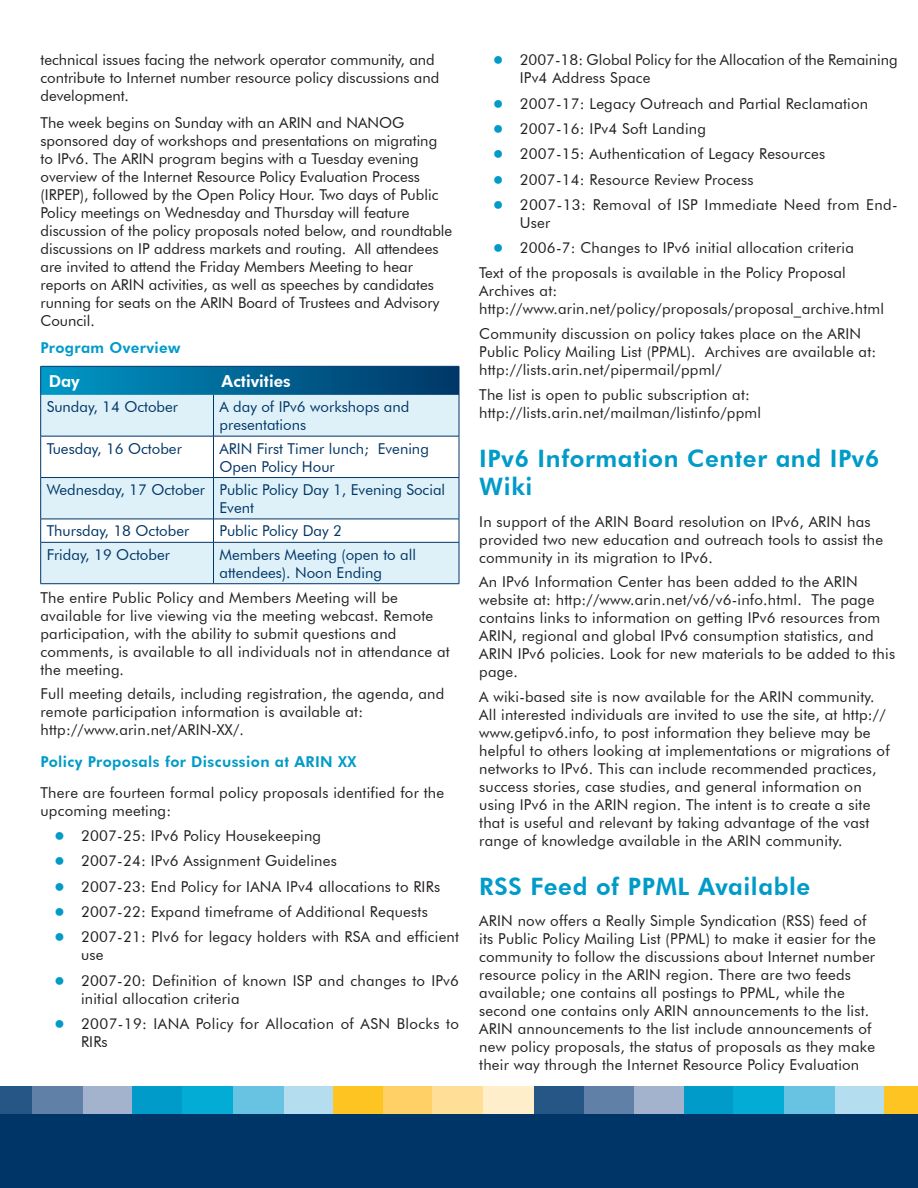
<style>
.page{position:relative;width:918px;height:1188px;background:#fff}
.page>*{position:absolute;margin:0;border:0;box-sizing:border-box;transform-origin:0 0}
.Question{font:800 24px/28.5px "Futura BT";letter-spacing:.025em;color:#009bc8}
.t1{font:18px/25.3px "Arial";color:#009bc8;text-align:justify}
.Answers{font:800 16.5px "Futura BT";color:#fff}
.Question-2{font:15px/18px "Futura BT";letter-spacing:.015em;color:#231f20}
.Answers-2{font:15px/18px "Futura BT";color:#231f20}
.Bullet_List{font:15px/18px "Futura BT";letter-spacing:.015em;color:#231f20}
.Meeting_Name{font:15px/18px "Futura BT";color:#003667}
.Question-3{font:800 15px "Futura BT";letter-spacing:.025em;color:#009bc8}
.Answers-3{font:15px "Futura BT";color:#003667}
</style>
<div class="page">
<div style="left:0;top:1113px;width:918px;height:75px;background:#003667"></div>
<div style="left:233px;top:1086px;width:51px;height:28px;background:#67c3e1"></div>
<div style="left:0;top:1086px;width:33px;height:28px;background:#265685"></div>
<div style="left:33px;top:1086px;width:50px;height:28px;background:#6180a7"></div>
<div style="left:83px;top:1086px;width:50px;height:28px;background:#a3b3cd"></div>
<div style="left:133px;top:1086px;width:50px;height:28px;background:#009bc8"></div>
<div style="left:182px;top:1086px;width:51px;height:28px;background:#02acd4"></div>
<div style="left:284px;top:1086px;width:51px;height:28px;background:#b4deef"></div>
<div style="left:334px;top:1086px;width:50px;height:28px;background:#fec422"></div>
<div style="left:383px;top:1086px;width:50px;height:28px;background:#fed065"></div>
<div style="left:432px;top:1086px;width:51px;height:28px;background:#ffde97"></div>
<div style="left:483px;top:1086px;width:51px;height:28px;background:#feeec9"></div>
<div style="left:784px;top:1086px;width:52px;height:28px;background:#67c3e1"></div>
<div style="left:534px;top:1086px;width:50px;height:28px;background:#265685"></div>
<div style="left:584px;top:1086px;width:50px;height:28px;background:#6180a7"></div>
<div style="left:634px;top:1086px;width:51px;height:28px;background:#a3b3cd"></div>
<div style="left:684px;top:1086px;width:50px;height:28px;background:#009bc8"></div>
<div style="left:734px;top:1086px;width:50px;height:28px;background:#02acd4"></div>
<div style="left:835px;top:1086px;width:51px;height:28px;background:#b4deef"></div>
<div style="left:885px;top:1086px;width:33px;height:28px;background:#fec422"></div>
<svg style="left:41px;top:395px;width:418px;height:188px;fill:#dff1f8"></svg>
<hr style="left:40px;top:395px;width:1px;height:41px;background:#003667">
<hr style="left:213px;top:395px;width:1px;height:41px;background:#003667">
<hr style="left:459px;top:395px;width:1px;height:41px;background:#003667">
<hr style="left:40px;top:436px;width:174px;height:1px;background:#003667">
<hr style="left:40px;top:436px;width:1px;height:41px;background:#003667">
<hr style="left:214px;top:436px;width:245px;height:1px;background:#003667">
<hr style="left:213px;top:436px;width:1px;height:41px;background:#003667">
<hr style="left:459px;top:436px;width:1px;height:41px;background:#003667">
<hr style="left:40px;top:477px;width:174px;height:1px;background:#003667">
<hr style="left:40px;top:478px;width:1px;height:41px;background:#003667">
<hr style="left:214px;top:477px;width:245px;height:1px;background:#003667">
<hr style="left:213px;top:478px;width:1px;height:41px;background:#003667">
<hr style="left:459px;top:478px;width:1px;height:41px;background:#003667">
<hr style="left:40px;top:519px;width:174px;height:1px;background:#003667">
<svg style="left:40px;top:519px;width:1px;height:23px"></svg>
<hr style="left:214px;top:519px;width:245px;height:1px;background:#003667">
<svg style="left:213px;top:519px;width:1px;height:23px"></svg>
<svg style="left:459px;top:519px;width:1px;height:23px"></svg>
<hr style="left:40px;top:542px;width:174px;height:1px;background:#003667">
<hr style="left:40px;top:543px;width:1px;height:41px;background:#003667">
<hr style="left:214px;top:542px;width:245px;height:1px;background:#003667">
<hr style="left:213px;top:543px;width:1px;height:41px;background:#003667">
<hr style="left:459px;top:543px;width:1px;height:41px;background:#003667">
<hr style="left:40px;top:583px;width:174px;height:1px;background:#003667">
<hr style="left:214px;top:583px;width:245px;height:1px;background:#003667">
<svg style="left:40px;top:366px;width:420px;height:29px"></svg>
<p class="Answers-2" style="left:40px;top:51px;width:400px">technical issues facing the network operator community, and contribute to Internet number resource policy discussions and development.</p>
<p class="Answers-2" style="left:40px;top:114px;width:413px">The week begins on Sunday with an ARIN and NANOG sponsored day of workshops and presentations on migrating to IPv6. The ARIN program begins with a Tuesday evening overview of the Internet Resource Policy Evaluation Process (IRPEP), followed by the Open Policy Hour. Two days of Public Policy meetings on Wednesday and Thursday will feature discussion of the policy proposals noted below, and roundtable discussions on IP address markets and routing. All attendees are invited to attend the Friday Members Meeting to hear reports on ARIN activities, as well as speeches by candidates running for seats on the ARIN Board of Trustees and Advisory Council.</p>
<p class="Question-3" style="left:40px;top:339px;width:141px">Program Overview</p>
<p class="Answers" style="left:49px;top:371px;width:32px">Day</p>
<p class="Answers" style="left:222px;top:371px;width:71px">Activities</p>
<p class="Answers-3" style="left:47px;top:398px;width:133px">Sunday, 14 October</p>
<p class="Meeting_Name" style="left:220px;top:398px;width:191px">A day of IPv6 workshops and presentations</p>
<p class="Meeting_Name" style="left:47px;top:439px;width:137px">Tuesday, 16 October</p>
<p class="Meeting_Name" style="left:220px;top:439px;width:211px">ARIN First Timer lunch; Evening<br>Open Policy Hour</p>
<p class="Meeting_Name" style="left:47px;top:480px;width:160px">Wednesday, 17 October</p>
<p class="Meeting_Name" style="left:220px;top:480px;width:227px">Public Policy Day 1, Evening Social<br>Event</p>
<p class="Meeting_Name" style="left:47px;top:522px;width:144px">Thursday, 18 October</p>
<p class="Meeting_Name" style="left:220px;top:522px;width:124px">Public Policy Day 2</p>
<p class="Meeting_Name" style="left:47px;top:545px;width:125px">Friday, 19 October</p>
<p class="Meeting_Name" style="left:220px;top:545px;width:198px">Members Meeting (open to all attendees). Noon Ending</p>
<p class="Question-2" style="left:40px;top:588px;width:411px">The entire Public Policy and Members Meeting will be available for live viewing via the meeting webcast. Remote participation, with the ability to submit questions and comments, is available to all individuals not in attendance at the meeting.</p>
<p class="Question-2" style="left:40px;top:685px;width:405px">Full meeting details, including registration, the agenda, and remote participation information is available at: http://www.arin.net/ARIN-XX/.</p>
<p class="Question-3" style="left:40px;top:752px;width:317px">Policy Proposals for Discussion at ARIN XX</p>
<p class="Question-2" style="left:40px;top:784px;width:405px">There are fourteen formal policy proposals identified for the upcoming meeting:</p>
<p class="Bullet_List" style="left:81px;top:827px;width:242px">2007-25: IPv6 Policy Housekeeping</p>
<p class="Bullet_List" style="left:81px;top:852px;width:257px">2007-24: IPv6 Assignment Guidelines</p>
<p class="Bullet_List" style="left:81px;top:877px;width:361px">2007-23: End Policy for IANA IPv4 allocations to RIRs</p>
<p class="Bullet_List" style="left:81px;top:903px;width:348px">2007-22: Expand timeframe of Additional Requests</p>
<p class="Bullet_List" style="left:81px;top:928px;width:380px">2007-21: PIv6 for legacy holders with RSA and efficient use</p>
<p class="Bullet_List" style="left:81px;top:971px;width:380px">2007-20: Definition of known ISP and changes to IPv6 initial allocation criteria</p>
<p class="Bullet_List" style="left:81px;top:1014px;width:379px">2007-19: IANA Policy for Allocation of ASN Blocks to<br>RIRs</p>
<p class="t1" style="left:54px;top:822px;width:12px">● ● ● ● ●</p>
<p class="t1" style="left:54px;top:967px;width:12px">●</p>
<p class="t1" style="left:54px;top:1010px;width:12px">●</p>
<p class="Bullet_List" style="left:520px;top:51px;width:380px">2007-18: Global Policy for the Allocation of the Remaining<br>IPv4 Address Space</p>
<p class="Bullet_List" style="left:520px;top:94px;width:350px">2007-17: Legacy Outreach and Partial Reclamation</p>
<p class="Bullet_List" style="left:520px;top:120px;width:188px">2007-16: IPv4 Soft Landing</p>
<p class="Bullet_List" style="left:520px;top:145px;width:307px">2007-15: Authentication of Legacy Resources</p>
<p class="Bullet_List" style="left:520px;top:170px;width:235px">2007-14: Resource Review Process</p>
<p class="Bullet_List" style="left:520px;top:195px;width:379px">2007-13: Removal of ISP Immediate Need from End-<br>User</p>
<p class="Bullet_List" style="left:520px;top:239px;width:336px">2006-7: Changes to IPv6 initial allocation criteria</p>
<p class="Question-2" style="left:479px;top:264px;width:406px">Text of the proposals is available in the Policy Proposal<br>Archives at: http://www.arin.net/policy/proposals/proposal_archive.html</p>
<p class="Question-2" style="left:479px;top:325px;width:399px">Community discussion on policy takes place on the ARIN<br>Public Policy Mailing List (PPML). Archives are available at: http://lists.arin.net/pipermail/ppml/</p>
<p class="Question-2" style="left:479px;top:385px;width:283px">The list is open to public subscription at: http://lists.arin.net/mailman/listinfo/ppml</p>
<p class="Question" style="left:479px;top:444px;width:402px">IPv6 Information Center and IPv6<br>Wiki</p>
<p class="Question-2" style="left:479px;top:512px;width:405px">In support of the ARIN Board resolution on IPv6, ARIN has provided two new education and outreach tools to assist the community in its migration to IPv6.</p>
<p class="Question-2" style="left:479px;top:573px;width:417px">An IPv6 Information Center has been added to the ARIN website at: http://www.arin.net/v6/v6-info.html. The page contains links to information on getting IPv6 resources from ARIN, regional and global IPv6 consumption statistics, and ARIN IPv6 policies. Look for new materials to be added to this page.</p>
<p class="Question-2" style="left:479px;top:688px;width:412px">A wiki-based site is now available for the ARIN community.<br>All interested individuals are invited to use the site, at http:// www.getipv6.info, to post information they believe may be helpful to others looking at implementations or migrations of networks to IPv6. This can include recommended practices, success stories, case studies, and general information on using IPv6 in the ARIN region. The intent is to create a site that is useful and relevant by taking advantage of the vast range of knowledge available in the ARIN community.</p>
<p class="Question" style="left:479px;top:872px;width:333px">RSS Feed of PPML Available</p>
<p class="Question-2" style="left:479px;top:912px;width:398px">ARIN now offers a Really Simple Syndication (RSS) feed of its Public Policy Mailing List (PPML) to make it easier for the community to follow the discussions about Internet number resource policy in the ARIN region. There are two feeds available; one contains all postings to PPML, while the second one contains only ARIN announcements to the list.<br>ARIN announcements to the list include announcements of new policy proposals, the status of proposals as they make their way through the Internet Resource Policy Evaluation</p>
<p class="t1" style="left:493px;top:47px;width:12px">●</p>
<p class="t1" style="left:493px;top:90px;width:12px">● ● ● ● ●</p>
<p class="t1" style="left:493px;top:234px;width:12px">●</p>
</div>
